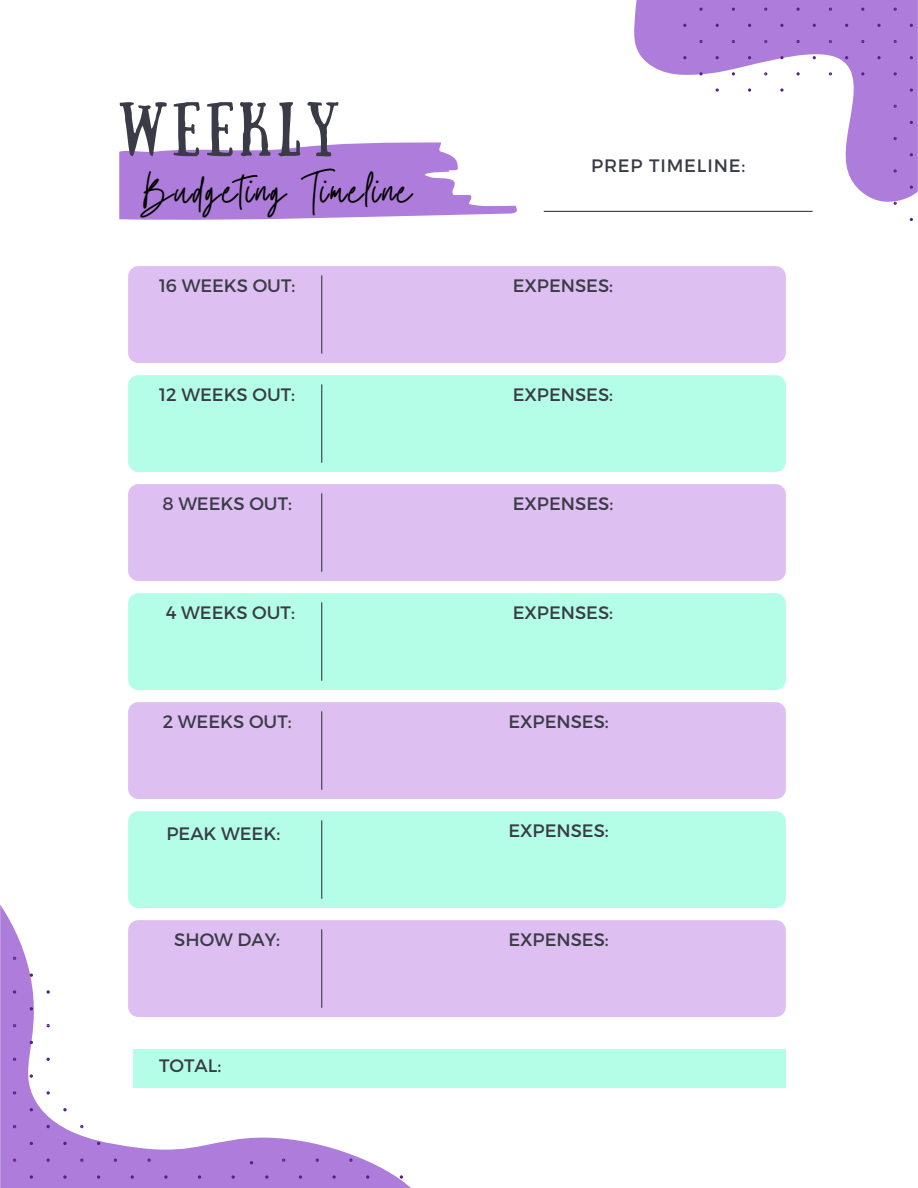
<style>
.page{position:relative;width:918px;height:1188px;background:#fff}
.page>*{position:absolute;margin:0;border:0;box-sizing:border-box;transform-origin:0 0}
.t1{font:54px "Sunday";letter-spacing:.1em;color:#3a3b46}
.t2{font:39.6px "Twister";letter-spacing:.05em;color:#000}
.t3{font:18px "Montserrat";color:#3a3b46}
.t4{font:18px "Montserrat";letter-spacing:.05em;color:#3a3b46}
</style>
<div class="page">
<svg style="left:634px;top:0;width:284px;height:203px"></svg>
<svg style="left:910px;top:88px;width:3px;height:4px"></svg>
<svg style="left:877px;top:24px;width:4px;height:3px"></svg>
<svg style="left:877px;top:56px;width:4px;height:3px"></svg>
<svg style="left:894px;top:169px;width:3px;height:4px"></svg>
<svg style="left:796px;top:8px;width:4px;height:3px"></svg>
<svg style="left:780px;top:24px;width:4px;height:3px"></svg>
<svg style="left:796px;top:72px;width:4px;height:3px"></svg>
<svg style="left:780px;top:88px;width:4px;height:4px"></svg>
<svg style="left:780px;top:56px;width:4px;height:3px"></svg>
<svg style="left:796px;top:40px;width:4px;height:3px"></svg>
<svg style="left:748px;top:88px;width:3px;height:4px"></svg>
<svg style="left:716px;top:88px;width:3px;height:4px"></svg>
<svg style="left:699px;top:8px;width:4px;height:3px"></svg>
<svg style="left:699px;top:72px;width:4px;height:3px"></svg>
<svg style="left:699px;top:40px;width:4px;height:3px"></svg>
<svg style="left:119px;top:142px;width:398px;height:78px"></svg>
<svg style="left:0;top:905px;width:417px;height:283px"></svg>
<svg style="left:400px;top:1175px;width:3px;height:4px"></svg>
<svg style="left:366px;top:1175px;width:3px;height:4px"></svg>
<svg style="left:332px;top:1175px;width:4px;height:4px"></svg>
<svg style="left:299px;top:1175px;width:3px;height:4px"></svg>
<svg style="left:349px;top:1159px;width:4px;height:3px"></svg>
<svg style="left:265px;top:1175px;width:4px;height:4px"></svg>
<svg style="left:232px;top:1175px;width:3px;height:4px"></svg>
<svg style="left:198px;top:1175px;width:3px;height:4px"></svg>
<svg style="left:164px;top:1175px;width:4px;height:4px"></svg>
<svg style="left:131px;top:1175px;width:3px;height:4px"></svg>
<svg style="left:97px;top:1175px;width:3px;height:4px"></svg>
<svg style="left:147px;top:1159px;width:4px;height:3px"></svg>
<svg style="left:46px;top:990px;width:4px;height:4px"></svg>
<svg style="left:30px;top:973px;width:3px;height:4px"></svg>
<svg style="left:46px;top:1058px;width:4px;height:3px"></svg>
<svg style="left:30px;top:1074px;width:3px;height:4px"></svg>
<svg style="left:46px;top:1024px;width:4px;height:3px"></svg>
<svg style="left:46px;top:1125px;width:4px;height:3px"></svg>
<svg style="left:63px;top:1142px;width:4px;height:3px"></svg>
<svg style="left:63px;top:1108px;width:4px;height:3px"></svg>
<svg style="left:46px;top:1091px;width:4px;height:4px"></svg>
<svg style="left:63px;top:1175px;width:4px;height:4px"></svg>
<svg style="left:30px;top:1175px;width:3px;height:4px"></svg>
<svg style="left:46px;top:1159px;width:4px;height:3px"></svg>
<svg style="left:13px;top:990px;width:3px;height:4px"></svg>
<svg style="left:13px;top:1091px;width:3px;height:4px"></svg>
<hr style="left:544px;top:211px;width:269px;height:1px;background:#3a3b46">
<div style="left:133px;top:1050px;width:653px;height:38px;background:#b4fee7"></div>
<div style="left:128px;top:266px;width:658px;height:97px;background:#debff1;border-radius:10px"></div>
<hr style="left:321px;top:275px;width:1px;height:79px;background:#3a3b46">
<div style="left:128px;top:375px;width:658px;height:97px;background:#b4fee7;border-radius:10px"></div>
<hr style="left:321px;top:384px;width:1px;height:79px;background:#3a3b46">
<div style="left:128px;top:484px;width:658px;height:97px;background:#debff1;border-radius:10px"></div>
<hr style="left:321px;top:493px;width:1px;height:79px;background:#3a3b46">
<div style="left:128px;top:593px;width:658px;height:97px;background:#b4fee7;border-radius:10px"></div>
<hr style="left:321px;top:602px;width:1px;height:79px;background:#3a3b46">
<div style="left:128px;top:702px;width:658px;height:97px;background:#debff1;border-radius:10px"></div>
<hr style="left:321px;top:711px;width:1px;height:79px;background:#3a3b46">
<div style="left:128px;top:811px;width:658px;height:97px;background:#b4fee7;border-radius:10px"></div>
<hr style="left:321px;top:820px;width:1px;height:79px;background:#3a3b46">
<div style="left:128px;top:920px;width:658px;height:97px;background:#debff1;border-radius:10px"></div>
<hr style="left:321px;top:929px;width:1px;height:79px;background:#3a3b46">
<p class="t1" style="left:118px;top:91px;width:222px">Weekly</p>
<h1 class="t2" style="left:142px;top:163px;width:272px">Budgeting Timeline</h1>
<p class="t4" style="left:591px;top:154px;width:156px">PREP TIMELINE:</p>
<h2 class="t3" style="left:159px;top:273px;width:138px">16 WEEKS OUT:</h2>
<p class="t3" style="left:513px;top:273px;width:102px">EXPENSES:</p>
<p class="t3" style="left:159px;top:382px;width:137px">12 WEEKS OUT:</p>
<p class="t3" style="left:513px;top:382px;width:102px">EXPENSES:</p>
<p class="t3" style="left:162px;top:491px;width:131px">8 WEEKS OUT:</p>
<p class="t3" style="left:513px;top:491px;width:102px">EXPENSES:</p>
<p class="t3" style="left:166px;top:600px;width:131px">4 WEEKS OUT:</p>
<p class="t3" style="left:513px;top:600px;width:102px">EXPENSES:</p>
<p class="t3" style="left:163px;top:709px;width:130px">2 WEEKS OUT:</p>
<p class="t3" style="left:508px;top:710px;width:102px">EXPENSES:</p>
<p class="t3" style="left:166px;top:822px;width:115px">PEAK WEEK:</p>
<p class="t3" style="left:508px;top:818px;width:102px">EXPENSES:</p>
<p class="t3" style="left:174px;top:927px;width:107px">SHOW DAY:</p>
<p class="t3" style="left:508px;top:927px;width:102px">EXPENSES:</p>
<p class="t3" style="left:159px;top:1054px;width:64px">TOTAL:</p>
</div>
